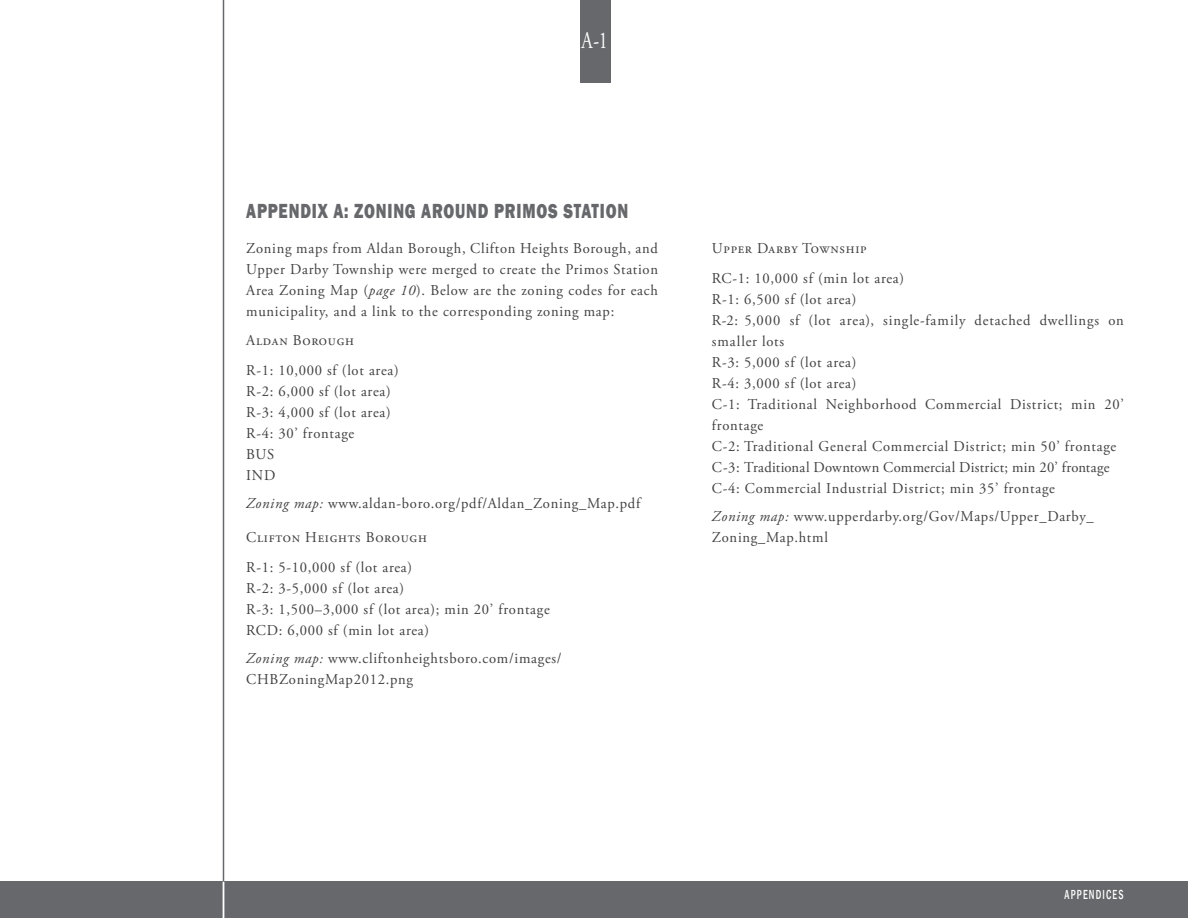
<style>
.page{position:relative;width:1188px;height:918px;background:#fff}
.page>*{position:absolute;margin:0;border:0;box-sizing:border-box;transform-origin:0 0}
.t1{font:24px "Adobe Garamond Pro";color:#fff;scale:.75 1}
.HEADINGS{font:800 21px "Franklin Gothic";letter-spacing:.05em;color:#67686b;scale:.75 1}
.Body_Copy{font:15px/21px "Adobe Garamond Pro";letter-spacing:.05em;color:#414042}
.Body_Copy-2{font:15px "Adobe Garamond Pro";letter-spacing:.015em;color:#414042}
.SUB-heading{font:500 condensed 13.5px "Franklin Gothic";letter-spacing:.115em;color:#fff;scale:.75 1}
.s1{font-style:italic}
</style>
<div class="page">
<div style="left:0;top:882px;width:1188px;height:36px;background:#67686b"></div>
<div style="left:580px;top:0;width:30px;height:83px;background:#67686b"></div>
<hr style="left:223px;top:0;width:1px;height:882px;background:#67686b">
<hr style="left:223px;top:882px;width:1px;height:36px;background:#fff">
<p class="t1" style="left:581px;top:26px;width:37px">A-1</p>
<p class="HEADINGS" style="left:246px;top:198px;width:511px">APPENDIX A: ZONING AROUND PRIMOS STATION</p>
<p class="Body_Copy" style="left:246px;top:238px;width:413px;text-align:justify">Zoning maps from Aldan Borough, Clifton Heights Borough, and Upper Darby Township were merged to create the Primos Station Area Zoning Map (<span class="s1">page 10</span>). Below are the zoning codes for each municipality, and a link to the corresponding zoning map:</p>
<p class="Body_Copy" style="left:246px;top:331px;width:109px">Aldan Borough</p>
<p class="Body_Copy" style="left:246px;top:360px;width:154px">R-1: 10,000 sf (lot area)</p>
<p class="Body_Copy" style="left:246px;top:381px;width:146px">R-2: 6,000 sf (lot area)</p>
<p class="Body_Copy" style="left:246px;top:402px;width:146px">R-3: 4,000 sf (lot area)</p>
<p class="Body_Copy" style="left:246px;top:423px;width:110px">R-4: 30’ frontage</p>
<p class="Body_Copy" style="left:246px;top:444px;width:30px">BUS</p>
<p class="Body_Copy" style="left:246px;top:465px;width:31px">IND</p>
<p class="Body_Copy" style="left:246px;top:493px;width:397px"><span class="s1">Zoning map:</span> www.aldan-boro.org/pdf/Aldan_Zoning_Map.pdf</p>
<p class="Body_Copy" style="left:246px;top:528px;width:182px">Clifton Heights Borough</p>
<p class="Body_Copy" style="left:246px;top:557px;width:167px">R-1: 5-10,000 sf (lot area)</p>
<p class="Body_Copy" style="left:246px;top:578px;width:159px">R-2: 3-5,000 sf (lot area)</p>
<p class="Body_Copy" style="left:246px;top:599px;width:305px">R-3: 1,500–3,000 sf (lot area); min 20’ frontage</p>
<p class="Body_Copy" style="left:246px;top:620px;width:184px">RCD: 6,000 sf (min lot area)</p>
<p class="Body_Copy" style="left:246px;top:648px;width:317px"><span class="s1">Zoning map:</span> www.cliftonheightsboro.com/images/<br>CHBZoningMap2012.png</p>
<p class="Body_Copy" style="left:712px;top:239px;width:156px">Upper Darby Township</p>
<p class="Body_Copy" style="left:712px;top:268px;width:194px">RC-1: 10,000 sf (min lot area)</p>
<p class="Body_Copy" style="left:712px;top:289px;width:146px">R-1: 6,500 sf (lot area)</p>
<p class="Body_Copy" style="left:712px;top:310px;width:413px">R-2: 5,000 sf (lot area), single-family detached dwellings on smaller lots</p>
<p class="Body_Copy" style="left:712px;top:352px;width:146px">R-3: 5,000 sf (lot area)</p>
<p class="Body_Copy" style="left:712px;top:373px;width:146px">R-4: 3,000 sf (lot area)</p>
<p class="Body_Copy" style="left:712px;top:394px;width:413px">C-1: Traditional Neighborhood Commercial District; min 20’ frontage</p>
<p class="Body_Copy" style="left:712px;top:436px;width:406px">C-2: Traditional General Commercial District; min 50’ frontage</p>
<p class="Body_Copy-2" style="left:712px;top:458px;width:399px">C-3: Traditional Downtown Commercial District; min 20’ frontage</p>
<p class="Body_Copy" style="left:712px;top:478px;width:345px">C-4: Commercial Industrial District; min 35’ frontage</p>
<p class="Body_Copy" style="left:712px;top:506px;width:383px"><span class="s1">Zoning map:</span> www.upperdarby.org/Gov/Maps/Upper_Darby_<br>Zoning_Map.html</p>
<p class="SUB-heading" style="left:1065px;top:885px;width:80px">APPENDICES</p>
</div>
